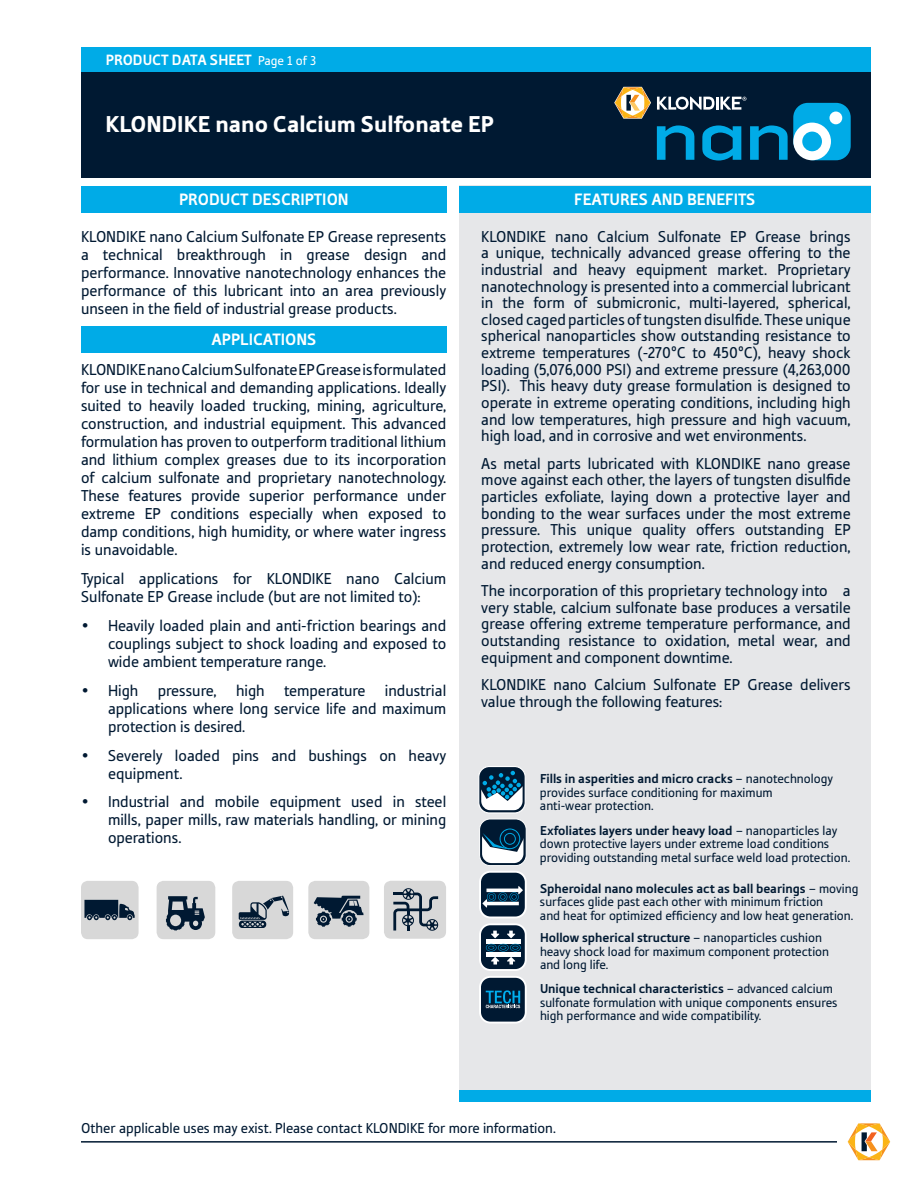
<style>
.page{position:relative;width:918px;height:1188px;background:#fff}
.page>*{position:absolute;margin:0;border:0;box-sizing:border-box;transform-origin:0 0}
.t1{font:900 24px "Tabula ITC Std";color:#fff}
.t2{font:700 17.25px "Tabula ITC Std";color:#fff}
.t3{font:16.5px/16.6px "Tabula ITC Std";color:#001932;text-align:justify}
.t4{font:700 15.6px "Tabula ITC Std";color:#fff}
.t5{font:15px "Tabula ITC Std";color:#001932}
.t6{font:13.5px/13.5px "Tabula ITC Std";color:#001932}
.s1{font-weight:400;font-size:13.5px}
.s2{font-weight:700}
</style>
<div class="page">
<div style="left:81px;top:70px;width:790px;height:108px;background:#001932"></div>
<div style="left:81px;top:47px;width:790px;height:24px;background:#00abe7"></div>
<hr style="left:81px;top:1141px;width:756px;height:2px;background:#001932">
<svg style="left:847px;top:1123px;width:44px;height:38px"></svg>
<div style="left:459px;top:186px;width:412px;height:907px;background:#e6e7e9"></div>
<div style="left:459px;top:186px;width:412px;height:27px;background:#00abe7"></div>
<div style="left:81px;top:186px;width:366px;height:27px;background:#00abe7"></div>
<div style="left:81px;top:326px;width:366px;height:27px;background:#00abe7"></div>
<div style="left:81px;top:881px;width:58px;height:58px;background:#d8d8d8;border-radius:7px"></div>
<svg style="left:84px;top:900px;width:51px;height:20px"></svg>
<div style="left:232px;top:881px;width:61px;height:58px;background:#d8d8d8;border-radius:7px"></div>
<svg style="left:239px;top:896px;width:50px;height:32px"></svg>
<div style="left:157px;top:881px;width:58px;height:58px;background:#d8d8d8;border-radius:7px"></div>
<svg style="left:166px;top:896px;width:39px;height:34px"></svg>
<div style="left:308px;top:881px;width:61px;height:58px;background:#d8d8d8;border-radius:7px"></div>
<svg style="left:314px;top:896px;width:50px;height:31px"></svg>
<div style="left:459px;top:1090px;width:412px;height:12px;background:#00abe7"></div>
<svg style="left:657px;top:97px;width:194px;height:64px"></svg>
<svg style="left:614px;top:87px;width:37px;height:32px"></svg>
<svg style="left:479px;top:767px;width:46px;height:46px"></svg>
<div style="left:478px;top:766px;width:48px;height:48px;border:1px solid #fff;border-radius:11px"></div>
<svg style="left:481px;top:771px;width:42px;height:39px;background:#5b869c"></svg>
<div style="left:480px;top:819px;width:46px;height:47px;background:#001932;border-radius:11px"></div>
<div style="left:479px;top:818px;width:48px;height:48px;border:1px solid #fff;border-radius:11px"></div>
<svg style="left:482px;top:829px;width:41px;height:34px"></svg>
<div style="left:480px;top:872px;width:46px;height:45px;background:#001932;border-radius:10px"></div>
<div style="left:479px;top:871px;width:48px;height:47px;border:2px solid #fff;border-radius:10px"></div>
<svg style="left:482px;top:886px;width:41px;height:21px"></svg>
<div style="left:480px;top:924px;width:46px;height:46px;background:#001932;border-radius:10px"></div>
<div style="left:479px;top:923px;width:48px;height:48px;border:2px solid #fff;border-radius:10px"></div>
<hr style="left:486px;top:939px;width:35px;height:4px;background:#fff">
<svg style="left:491px;top:931px;width:8px;height:7px"></svg>
<svg style="left:507px;top:931px;width:8px;height:7px"></svg>
<svg style="left:486px;top:944px;width:35px;height:21px"></svg>
<div style="left:480px;top:977px;width:46px;height:46px;background:#001932;border-radius:10px"></div>
<div style="left:479px;top:976px;width:48px;height:48px;border:2px solid #fff;border-radius:10px"></div>
<svg style="left:486px;top:990px;width:34px;height:18px"></svg>
<div style="left:384px;top:881px;width:62px;height:58px;background:#d8d8d8;border-radius:7px"></div>
<svg style="left:393px;top:888px;width:45px;height:43px"></svg>
<p class="t4" style="left:106px;top:51px;width:212px">PRODUCT DATA SHEET <span class="s1">Page 1 of 3</span></p>
<p class="t1" style="left:105px;top:110px;width:390px">KLONDIKE nano Calcium Sulfonate EP</p>
<p class="t2" style="left:179px;top:189px;width:171px">PRODUCT DESCRIPTION</p>
<p class="t2" style="left:574px;top:189px;width:183px">FEATURES AND BENEFITS</p>
<p class="t3" style="left:81px;top:227px;width:367px;line-height:18px">KLONDIKE nano Calcium Sulfonate EP Grease represents a technical breakthrough in grease design and performance. Innovative nanotechnology enhances the performance of this lubricant into an area previously unseen in the field of industrial grease products.</p>
<p class="t2" style="left:211px;top:329px;width:106px">APPLICATIONS</p>
<p class="t3" style="left:81px;top:361px;width:367px;line-height:18px">KLONDIKE nano Calcium Sulfonate EP Grease is formulated for use in technical and demanding applications. Ideally suited to heavily loaded trucking, mining, agriculture, construction, and industrial equipment. This advanced formulation has proven to outperform traditional lithium and lithium complex greases due to its incorporation of calcium sulfonate and proprietary nanotechnology.<br>These features provide superior performance under extreme EP conditions especially when exposed to damp conditions, high humidity, or where water ingress is unavoidable.</p>
<p class="t3" style="left:81px;top:570px;width:367px;line-height:18px">Typical applications for KLONDIKE nano Calcium<br>Sulfonate EP Grease include (but are not limited to):</p>
<p class="t3" style="left:108px;top:616px;width:340px;line-height:18px;text-indent:-27px">• Heavily loaded plain and anti-friction bearings and couplings subject to shock loading and exposed to wide ambient temperature range.</p>
<p class="t3" style="left:108px;top:681px;width:340px;line-height:18px;text-indent:-27px">• High pressure, high temperature industrial applications where long service life and maximum protection is desired.</p>
<p class="t3" style="left:108px;top:746px;width:340px;line-height:18px;text-indent:-27px">• Severely loaded pins and bushings on heavy equipment.</p>
<p class="t3" style="left:108px;top:793px;width:340px;line-height:18px;text-indent:-27px">• Industrial and mobile equipment used in steel mills, paper mills, raw materials handling, or mining operations.</p>
<p class="t3" style="left:481px;top:228px;width:371px">KLONDIKE nano Calcium Sulfonate EP Grease brings a unique, technically advanced grease offering to the industrial and heavy equipment market. Proprietary nanotechnology is presented into a commercial lubricant in the form of submicronic, multi-layered, spherical, closed caged particles of tungsten disulfide. These unique spherical nanoparticles show outstanding resistance to extreme temperatures (-270°C to 450°C), heavy shock loading (5,076,000 PSI) and extreme pressure (4,263,000<br>PSI). This heavy duty grease formulation is designed to operate in extreme operating conditions, including high and low temperatures, high pressure and high vacuum, high load, and in corrosive and wet environments.</p>
<p class="t3" style="left:481px;top:455px;width:371px">As metal parts lubricated with KLONDIKE nano grease move against each other, the layers of tungsten disulfide particles exfoliate, laying down a protective layer and bonding to the wear surfaces under the most extreme pressure. This unique quality offers outstanding EP protection, extremely low wear rate, friction reduction, and reduced energy consumption.</p>
<p class="t3" style="left:481px;top:582px;width:371px">The incorporation of this proprietary technology into a very stable, calcium sulfonate base produces a versatile grease offering extreme temperature performance, and outstanding resistance to oxidation, metal wear, and equipment and component downtime.</p>
<p class="t3" style="left:481px;top:676px;width:371px">KLONDIKE nano Calcium Sulfonate EP Grease delivers value through the following features:</p>
<p class="t6" style="left:540px;top:772px;width:295px"><span class="s2">Fills in asperities and micro cracks</span> – nanotechnology provides surface conditioning for maximum<br>anti-wear protection.</p>
<p class="t6" style="left:540px;top:824px;width:312px"><span class="s2">Exfoliates layers under heavy load</span> – nanoparticles lay down protective layers under extreme load conditions providing outstanding metal surface weld load protection.</p>
<p class="t6" style="left:540px;top:881px;width:320px"><span class="s2">Spheroidal nano molecules act as ball bearings</span> – moving surfaces glide past each other with minimum friction<br>and heat for optimized efficiency and low heat generation.</p>
<p class="t6" style="left:540px;top:931px;width:291px"><span class="s2">Hollow spherical structure</span> – nanoparticles cushion heavy shock load for maximum component protection and long life.</p>
<p class="t6" style="left:540px;top:982px;width:299px"><span class="s2">Unique technical characteristics</span> – advanced calcium sulfonate formulation with unique components ensures high performance and wide compatibility.</p>
<p class="t5" style="left:81px;top:1119px;width:476px">Other applicable uses may exist. Please contact KLONDIKE for more information.</p>
</div>
